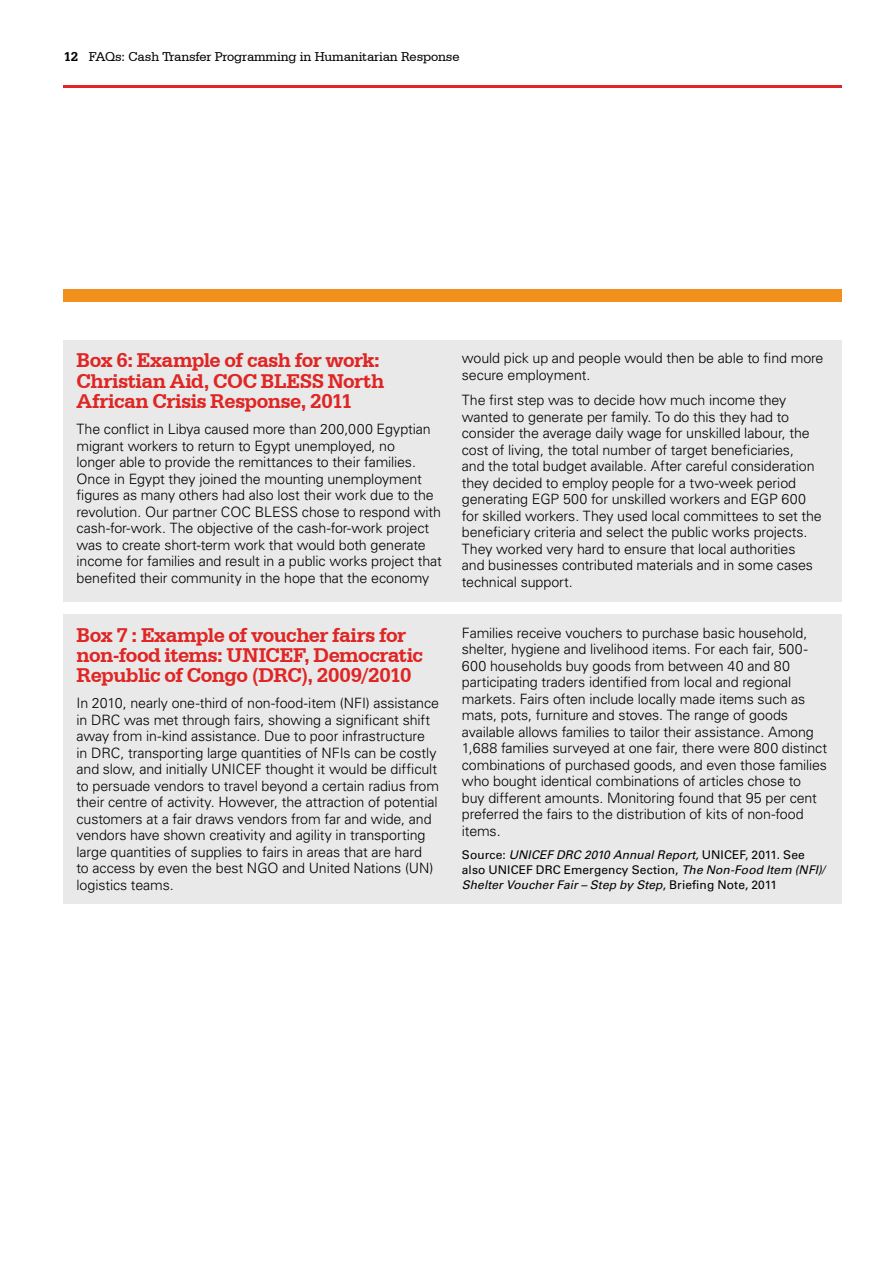
<style>
.page{position:relative;width:893px;height:1263px;background:#fff}
.page>*{position:absolute;margin:0;border:0;box-sizing:border-box;transform-origin:0 0}
.t1{font:700 21px/20.2px "Serifa BT";letter-spacing:-.02em;color:#df2625}
.t2{font:300 14.25px/16.5px "Univers CA";letter-spacing:-.01em;color:#000}
.t3{font:13.5px "Serifa BT";letter-spacing:-.01em;color:#000}
.t4{font:italic 12px/15px "Univers CA";letter-spacing:.005em;color:#000}
.s1{font-weight:700}
.s2{font-style:normal}
</style>
<div class="page">
<div style="left:64px;top:289px;width:778px;height:13px;background:#f1901d"></div>
<hr style="left:64px;top:85px;width:778px;height:2px;background:#df2625">
<div style="left:64px;top:614px;width:778px;height:290px;background:#e9e9e9"></div>
<div style="left:64px;top:340px;width:778px;height:262px;background:#e9e9e9"></div>
<p class="t3" style="left:64px;top:49px;width:35px"><span class="s1">12</span> FAQ</p>
<p class="t3" style="left:115px;top:49px;width:346px">s: Cash Transfer Programming in Humanitarian Response</p>
<h1 class="t1" style="left:77px;top:350px;width:309px">Box 6: Example of cash for work:<br>Christian Aid, COC BLESS North<br>African Crisis Response, 2011</h1>
<p class="t2" style="left:77px;top:421px;width:367px">The conflict in Libya caused more than 200,000 Egyptian migrant workers to return to Egypt unemployed, no<br>longer able to provide the remittances to their families.<br>Once in Egypt they joined the mounting unemployment figures as many others had also lost their work due to the revolution. Our partner COC BLESS chose to respond with cash-for-work. The objective of the cash-for-work project was to create short-term work that would both generate income for families and result in a public works project that benefited their community in the hope that the economy</p>
<h1 class="t1" style="left:77px;top:624px;width:348px">Box 7 : Example of voucher fairs for non-food items: UNICEF, Democratic<br>Republic of Congo (DRC), 2009/2010</h1>
<p class="t2" style="left:77px;top:695px;width:364px">In 2010, nearly one-third of non-food-item (NFI) assistance in DRC was met through fairs, showing a significant shift away from in-kind assistance. Due to poor infrastructure in DRC, transporting large quantities of NFIs can be costly and slow, and initially UNICEF thought it would be difficult to persuade vendors to travel beyond a certain radius from their centre of activity. However, the attraction of potential customers at a fair draws vendors from far and wide, and vendors have shown creativity and agility in transporting large quantities of supplies to fairs in areas that are hard<br>to access by even the best NGO and United Nations (UN) logistics teams.</p>
<p class="t2" style="left:462px;top:350px;width:363px">would pick up and people would then be able to find more secure employment.</p>
<p class="t2" style="left:462px;top:392px;width:361px">The first step was to decide how much income they wanted to generate per family. To do this they had to consider the average daily wage for unskilled labour, the cost of living, the total number of target beneficiaries,<br>and the total budget available. After careful consideration they decided to employ people for a two-week period generating EGP 500 for unskilled workers and EGP 600 for skilled workers. They used local committees to set the beneficiary criteria and select the public works projects.<br>They worked very hard to ensure that local authorities and businesses contributed materials and in some cases technical support.</p>
<p class="t2" style="left:462px;top:624px;width:367px">Families receive vouchers to purchase basic household, shelter, hygiene and livelihood items. For each fair, 500- 600 households buy goods from between 40 and 80 participating traders identified from local and regional markets. Fairs often include locally made items such as mats, pots, furniture and stoves. The range of goods available allows families to tailor their assistance. Among 1,688 families surveyed at one fair, there were 800 distinct combinations of purchased goods, and even those families who bought identical combinations of articles chose to buy different amounts. Monitoring found that 95 per cent preferred the fairs to the distribution of kits of non-food items.</p>
<p class="t4" style="left:462px;top:848px;width:364px"><span class="s2">Source:</span> UNICEF DRC 2010 Annual Report, <span class="s2">UNICEF, 2011. See also UNICEF DRC Emergency Section,</span> The Non-Food Item (NFI)/<br>Shelter Voucher Fair – Step by Step<span class="s2">, Briefing Note, 2011</span></p>
</div>
